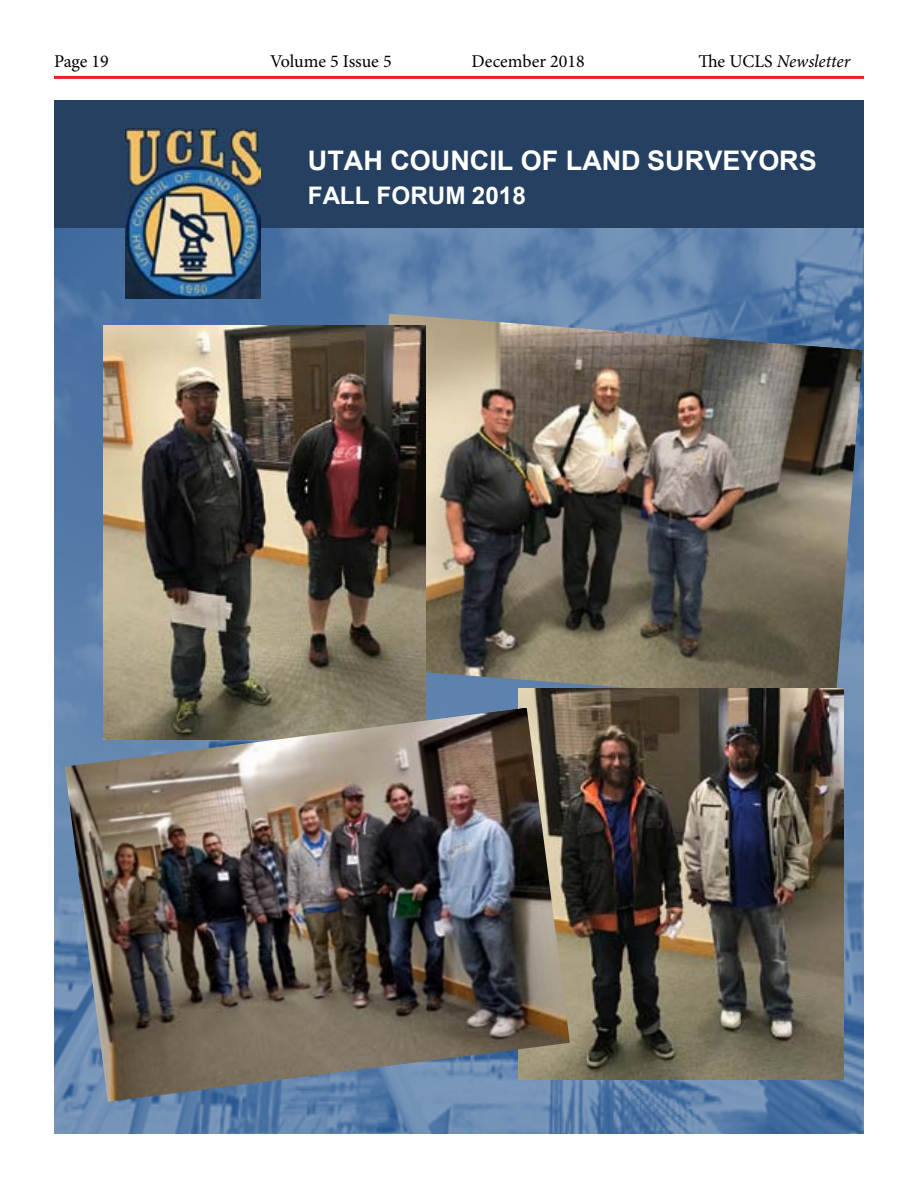
<style>
.page{position:relative;width:918px;height:1188px;background:#fff}
.page>*{position:absolute;margin:0;border:0;box-sizing:border-box;transform-origin:0 0}
.t1{font:700 27px "Arial";color:#fff}
.t2{font:700 24.15px "Arial";color:#fff}
.t3{font:18px "Minion Pro";color:#000}
.t4{font:italic 18px "Minion Pro";letter-spacing:-.005em;color:#000}
.s1{font-style:normal}
</style>
<div class="page">
<hr style="left:54px;top:76px;width:810px;height:3px;background:#ed1d24">
<img style="left:54px;top:228px;width:810px;height:906px">
<img style="left:362px;top:314px;width:501px;height:390px">
<div style="left:54px;top:101px;width:810px;height:127px;background:#254061"></div>
<img style="left:518px;top:689px;width:326px;height:390px">
<img style="left:104px;top:325px;width:322px;height:383px">
<img style="left:65px;top:708px;width:505px;height:394px">
<img style="left:126px;top:128px;width:134px;height:171px">
<p class="t3" style="left:54px;top:49px;width:56px">Page 19</p>
<p class="t3" style="left:270px;top:49px;width:123px">Volume 5 Issue 5</p>
<p class="t3" style="left:472px;top:49px;width:115px">December 2018</p>
<p class="t4" style="left:698px;top:49px;width:153px"><span class="s1">The UCLS</span> Newsletter</p>
<h1 class="t1" style="left:308px;top:142px;width:511px">UTAH COUNCIL OF LAND SURVEYORS</h1>
<h2 class="t2" style="left:308px;top:178px;width:220px">FALL FORUM 2018</h2>
</div>
